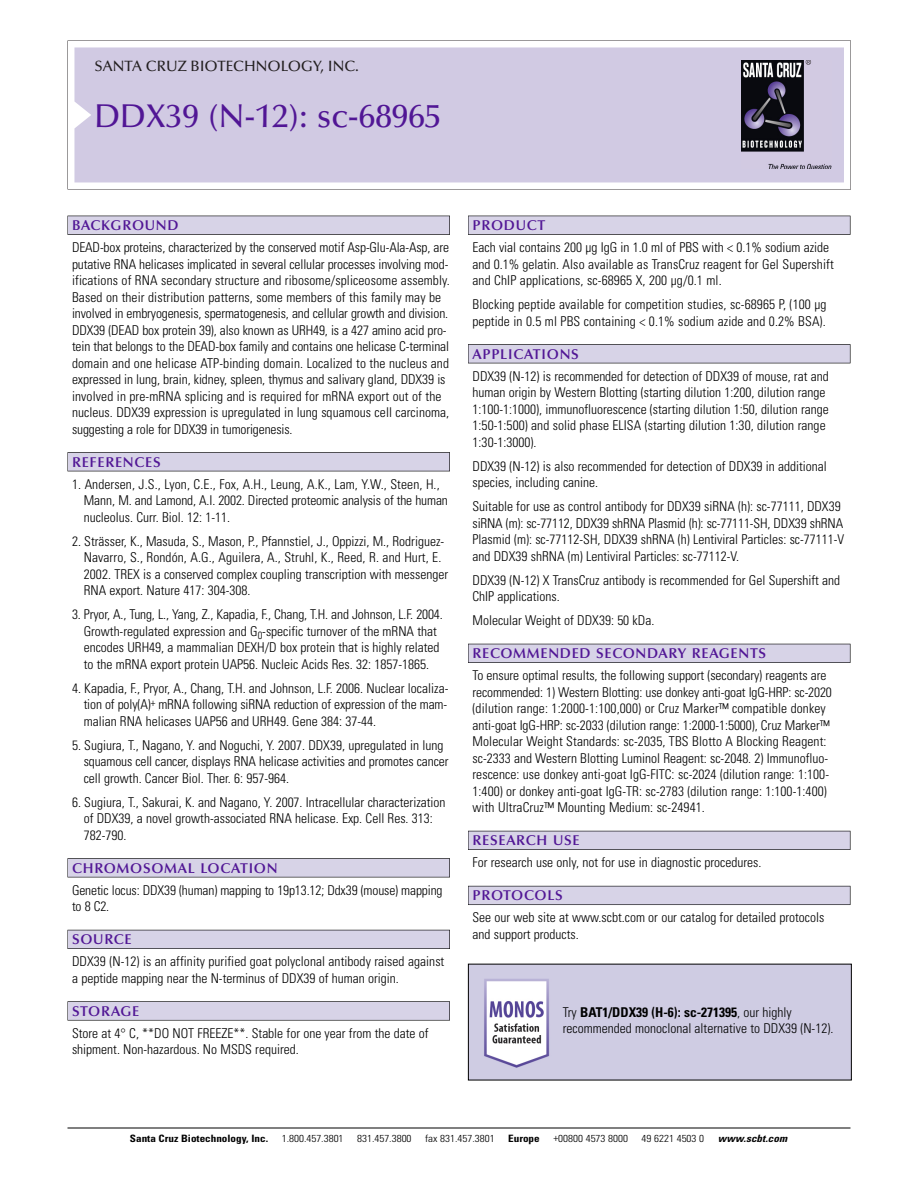
<style>
.page{position:relative;width:918px;height:1188px;background:#fff}
.page>*{position:absolute;margin:0;border:0;box-sizing:border-box;transform-origin:0 0}
.t1{font:500 33px "Optima";color:#511695}
.t2{font:500 15px "Optima";color:#231f20}
.t3{font:600 14.25px "Optima";letter-spacing:.05em;color:#511695}
.t4{font:300 condensed 13.5px/16.5px "Univers";color:#000}
.t5{font:300 condensed 10.2px "Univers";color:#000;scale:1.1 1}
.t6{font:700 condensed 10.2px "Univers";color:#000;scale:1.1 1}
.t7{font:italic 700 condensed 10.2px "Univers";letter-spacing:.005em;color:#000;scale:1.1 1}
.s1{font-weight:700}
</style>
<div class="page">
<svg style="left:68px;top:40px;width:783px;height:149px"></svg>
<div style="left:74px;top:47px;width:770px;height:135px;background:#d1cae3"></div>
<img style="left:741px;top:60px;width:90px;height:108px">
<div style="left:68px;top:216px;width:382px;height:19px;background:#525155"></div>
<div style="left:68px;top:216px;width:381px;height:18px;background:#d7d3e7"></div>
<div style="left:68px;top:452px;width:382px;height:19px;background:#525155"></div>
<div style="left:68px;top:453px;width:381px;height:18px;background:#d7d3e7"></div>
<div style="left:68px;top:858px;width:382px;height:19px;background:#545357"></div>
<div style="left:68px;top:859px;width:381px;height:18px;background:#d7d3e7"></div>
<div style="left:68px;top:930px;width:382px;height:19px;background:#54535a"></div>
<div style="left:68px;top:930px;width:381px;height:18px;background:#d7d3e7"></div>
<svg style="left:68px;top:1001px;width:382px;height:20px"></svg>
<div style="left:68px;top:1002px;width:381px;height:18px;background:#d7d3e7"></div>
<div style="left:468px;top:216px;width:382px;height:19px;background:#525155"></div>
<div style="left:468px;top:216px;width:382px;height:18px;background:#d7d3e7"></div>
<div style="left:468px;top:344px;width:382px;height:19px;background:#525155"></div>
<div style="left:468px;top:345px;width:382px;height:18px;background:#d7d3e7"></div>
<div style="left:468px;top:644px;width:382px;height:19px;background:#525158"></div>
<div style="left:468px;top:644px;width:382px;height:18px;background:#d7d3e7"></div>
<div style="left:468px;top:831px;width:382px;height:19px;background:#54535a"></div>
<div style="left:468px;top:831px;width:382px;height:18px;background:#d7d3e7"></div>
<div style="left:468px;top:886px;width:382px;height:19px;background:#5b5a62"></div>
<div style="left:468px;top:886px;width:382px;height:18px;background:#d7d3e7"></div>
<hr style="left:68px;top:1128px;width:782px;height:1px;background:#000">
<img style="left:470px;top:966px;width:380px;height:112px">
<p class="t2" style="left:94px;top:61px;width:266px">SANTA CRUZ BIOTECHNOLOGY, INC.</p>
<h1 class="t1" style="left:94px;top:103px;width:348px">DDX39 (N-12): sc-68965</h1>
<p class="t3" style="left:72px;top:219px;width:108px">BACKGROUND</p>
<p class="t4" style="left:72px;top:240px;width:379px">DEAD-box proteins, characterized by the conserved motif Asp-Glu-Ala-Asp, are putative RNA helicases implicated in several cellular processes involving mod&shy;ifications of RNA secondary structure and ribosome/spliceosome assembly.<br>Based on their distribution patterns, some members of this family may be involved in embryogenesis, spermatogenesis, and cellular growth and division.<br>DDX39 (DEAD box protein 39), also known as URH49, is a 427 amino acid pro&shy;tein that belongs to the DEAD-box family and contains one helicase C-terminal domain and one helicase ATP-binding domain. Localized to the nucleus and expressed in lung, brain, kidney, spleen, thymus and salivary gland, DDX39 is involved in pre-mRNA splicing and is required for mRNA export out of the nucleus. DDX39 expression is upregulated in lung squamous cell carcinoma, suggesting a role for DDX39 in tumorigenesis.</p>
<p class="t3" style="left:72px;top:456px;width:90px">REFERENCES</p>
<p class="t4" style="left:84px;top:477px;width:366px;text-indent:-12px">1. Andersen, J.S., Lyon, C.E., Fox, A.H., Leung, A.K., Lam, Y.W., Steen, H.,<br>Mann, M. and Lamond, A.I. 2002. Directed proteomic analysis of the human nucleolus. Curr. Biol. 12: 1-11.</p>
<p class="t4" style="left:84px;top:534px;width:366px;text-indent:-12px">2. Strässer, K., Masuda, S., Mason, P., Pfannstiel, J., Oppizzi, M., Rodriguez-Navarro, S., Rondón, A.G., Aguilera, A., Struhl, K., Reed, R. and Hurt, E.<br>2002. TREX is a conserved complex coupling transcription with messenger RNA export. Nature 417: 304-308.</p>
<p class="t4" style="left:84px;top:607px;width:361px;text-indent:-12px">3. Pryor, A., Tung, L., Yang, Z., Kapadia, F., Chang, T.H. and Johnson, L.F. 2004.<br>Growth-regulated expression and G<sub>0</sub>-specific turnover of the mRNA that encodes URH49, a mammalian DEXH/D box protein that is highly related to the mRNA export protein UAP56. Nucleic Acids Res. 32: 1857-1865.</p>
<p class="t4" style="left:84px;top:681px;width:366px;text-align:justify;text-indent:-12px">4. Kapadia, F., Pryor, A., Chang, T.H. and Johnson, L.F. 2006. Nuclear localiza&shy;tion of poly(A)<sup>+</sup> mRNA following siRNA reduction of expression of the mam&shy;malian RNA helicases UAP56 and URH49. Gene 384: 37-44.</p>
<p class="t4" style="left:84px;top:738px;width:366px;text-indent:-12px">5. Sugiura, T., Nagano, Y. and Noguchi, Y. 2007. DDX39, upregulated in lung squamous cell cancer, displays RNA helicase activities and promotes cancer cell growth. Cancer Biol. Ther. 6: 957-964.</p>
<p class="t4" style="left:84px;top:795px;width:363px;text-indent:-12px">6. Sugiura, T., Sakurai, K. and Nagano, Y. 2007. Intracellular characterization of DDX39, a novel growth-associated RNA helicase. Exp. Cell Res. 313:<br>782-790.</p>
<p class="t3" style="left:72px;top:862px;width:207px">CHROMOSOMAL LOCATION</p>
<p class="t4" style="left:72px;top:883px;width:372px">Genetic locus: DDX39 (human) mapping to 19p13.12; Ddx39 (mouse) mapping to 8 C2.</p>
<p class="t3" style="left:72px;top:934px;width:61px">SOURCE</p>
<p class="t4" style="left:72px;top:954px;width:374px">DDX39 (N-12) is an affinity purified goat polyclonal antibody raised against a peptide mapping near the N-terminus of DDX39 of human origin.</p>
<p class="t3" style="left:72px;top:1005px;width:69px">STORAGE</p>
<p class="t4" style="left:72px;top:1026px;width:358px">Store at 4° C, **DO NOT FREEZE**. Stable for one year from the date of shipment. Non-hazardous. No MSDS required.</p>
<p class="t3" style="left:473px;top:219px;width:74px">PRODUCT</p>
<p class="t4" style="left:473px;top:240px;width:363px">Each vial contains 200 µg IgG in 1.0 ml of PBS with &lt; 0.1% sodium azide and 0.1% gelatin. Also available as TransCruz reagent for Gel Supershift and ChIP applications, sc-68965 X, 200 µg/0.1 ml.</p>
<p class="t4" style="left:473px;top:297px;width:356px">Blocking peptide available for competition studies, sc-68965 P, (100 µg peptide in 0.5 ml PBS containing &lt; 0.1% sodium azide and 0.2% BSA).</p>
<p class="t3" style="left:473px;top:348px;width:108px">APPLICATIONS</p>
<p class="t4" style="left:473px;top:369px;width:358px">DDX39 (N-12) is recommended for detection of DDX39 of mouse, rat and human origin by Western Blotting (starting dilution 1:200, dilution range 1:100-1:1000), immunofluorescence (starting dilution 1:50, dilution range 1:50-1:500) and solid phase ELISA (starting dilution 1:30, dilution range 1:30-1:3000).</p>
<p class="t4" style="left:473px;top:459px;width:356px">DDX39 (N-12) is also recommended for detection of DDX39 in additional species, including canine.</p>
<p class="t4" style="left:473px;top:499px;width:373px">Suitable for use as control antibody for DDX39 siRNA (h): sc-77111, DDX39 siRNA (m): sc-77112, DDX39 shRNA Plasmid (h): sc-77111-SH, DDX39 shRNA Plasmid (m): sc-77112-SH, DDX39 shRNA (h) Lentiviral Particles: sc-77111-V and DDX39 shRNA (m) Lentiviral Particles: sc-77112-V.</p>
<p class="t4" style="left:473px;top:573px;width:369px">DDX39 (N-12) X TransCruz antibody is recommended for Gel Supershift and<br>ChIP applications.</p>
<p class="t4" style="left:473px;top:613px;width:183px">Molecular Weight of DDX39: 50 kDa.</p>
<p class="t3" style="left:473px;top:648px;width:295px">RECOMMENDED SECONDARY REAGENTS</p>
<p class="t4" style="left:473px;top:668px;width:361px">To ensure optimal results, the following support (secondary) reagents are recommended: 1) Western Blotting: use donkey anti-goat IgG-HRP: sc-2020 (dilution range: 1:2000-1:100,000) or Cruz Marker™ compatible donkey anti-goat IgG-HRP: sc-2033 (dilution range: 1:2000-1:5000), Cruz Marker™ Molecular Weight Standards: sc-2035, TBS Blotto A Blocking Reagent: sc-2333 and Western Blotting Luminol Reagent: sc-2048. 2) Immunofluo&shy;rescence: use donkey anti-goat IgG-FITC: sc-2024 (dilution range: 1:100- 1:400) or donkey anti-goat IgG-TR: sc-2783 (dilution range: 1:100-1:400) with UltraCruz™ Mounting Medium: sc-24941.</p>
<p class="t3" style="left:473px;top:835px;width:109px">RESEARCH USE</p>
<p class="t4" style="left:473px;top:855px;width:290px">For research use only, not for use in diagnostic procedures.</p>
<p class="t3" style="left:473px;top:890px;width:92px">PROTOCOLS</p>
<p class="t4" style="left:473px;top:910px;width:353px">See our web site at www.scbt.com or our catalog for detailed protocols and support products.</p>
<p class="t4" style="left:563px;top:1005px;width:272px">Try <span class="s1">BAT1/DDX39 (H-6): sc-271395</span>, our highly recommended monoclonal alternative to DDX39 (N-12).</p>
<p class="t6" style="left:130px;top:1135px;width:127px">Santa Cruz Biotechnology, Inc.</p>
<p class="t5" style="left:282px;top:1135px;width:58px">1.800.457.3801</p>
<p class="t5" style="left:357px;top:1135px;width:51px">831.457.3800</p>
<p class="t5" style="left:425px;top:1135px;width:65px">fax 831.457.3801</p>
<p class="t6" style="left:508px;top:1135px;width:30px">Europe</p>
<p class="t5" style="left:553px;top:1135px;width:69px">+00800 4573 8000</p>
<p class="t5" style="left:642px;top:1135px;width:58px">49 6221 4503 0</p>
<p class="t7" style="left:718px;top:1135px;width:64px">www.scbt.com</p>
</div>
